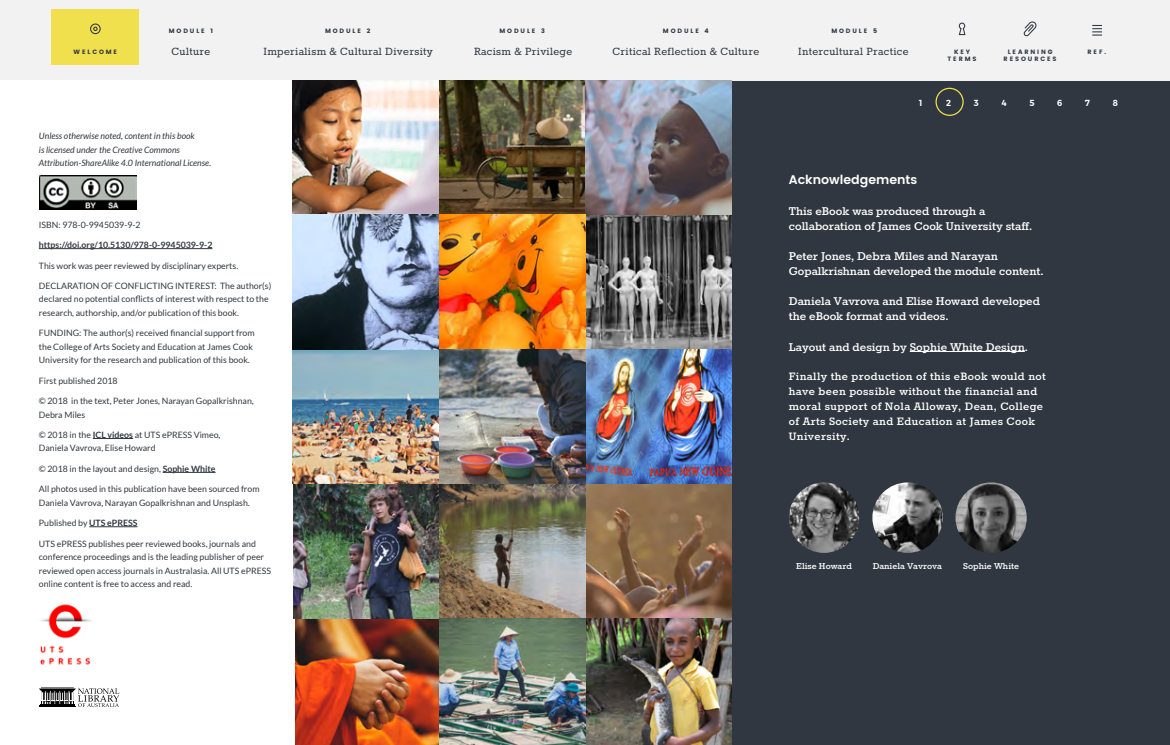
<style>
.page{position:relative;width:1170px;height:745px;background:#fff}
.page>*{position:absolute;margin:0;border:0;box-sizing:border-box;transform-origin:0 0}
.Main_Body_Copy{font:700 13.12px/15px "Rokkitt";color:#fff}
.JCU_Quote{font:700 12.5px/15px "Rokkitt";letter-spacing:.03em;color:#fff}
.t1{font:12.5px "Rokkitt";letter-spacing:.03em;color:#303740}
.Pull_Out_Poppins{font:600 12.5px "Poppins";color:#fff}
.Main_Body_Copy-2{font:700 10px "Rokkitt";color:#fff}
.Body_copy{font:8.75px/13.4px "Lato";color:#303740}
.Body_copy-2{font:italic 8.75px/13.4px "Lato";color:#303740}
.Body_copy-3{font:700 8.75px "Lato";color:#303740}
.t2{font:600 8.75px "Montserrat";color:#fff;scale:.95 1}
.t3{font:6.25px/7.5px "Poppins";letter-spacing:.3em;color:#303740;text-align:center}
.s1{font-weight:700}
</style>
<div class="page">
<div style="left:0;top:80px;width:1169px;height:664px;background:#303740"></div>
<div style="left:0;top:0;width:1169px;height:80px;background:#f2f2f2"></div>
<div style="left:935px;top:88px;width:28px;height:28px;border:1px solid #f0e04d;border-radius:50%"></div>
<svg style="left:958px;top:22px;width:8px;height:14px"></svg>
<svg style="left:1023px;top:21px;width:13px;height:16px"></svg>
<div style="left:52px;top:10px;width:87px;height:55px;background:#f0e04d"></div>
<div style="left:90px;top:24px;width:11px;height:10px;border:1px solid #303740;border-radius:50%"></div>
<svg style="left:93px;top:27px;width:5px;height:4px"></svg>
<svg style="left:1092px;top:25px;width:9px;height:11px"></svg>
<img style="left:294px;top:618px;width:145px;height:126px">
<hr style="left:909px;top:351px;width:115px;height:1px;background:#fff">
<img style="left:872px;top:482px;width:70px;height:70px;border-radius:35px">
<img style="left:788px;top:482px;width:71px;height:70px;border-radius:35px">
<img style="left:955px;top:482px;width:71px;height:70px">
<div style="left:0;top:80px;width:294px;height:664px;background:#fff"></div>
<hr style="left:39px;top:248px;width:173px;height:1px;background:#303740">
<hr style="left:93px;top:438px;width:40px;height:1px;background:#303740">
<hr style="left:163px;top:471px;width:52px;height:1px;background:#303740">
<hr style="left:89px;top:526px;width:48px;height:1px;background:#303740">
<img style="left:39px;top:176px;width:97px;height:33px">
<hr style="left:39px;top:706px;width:37px;height:1px;background:#000">
<svg style="left:39px;top:687px;width:80px;height:19px"></svg>
<img style="left:40px;top:604px;width:52px;height:61px">
<img style="left:293px;top:80px;width:146px;height:134px">
<img style="left:439px;top:80px;width:146px;height:134px">
<img style="left:293px;top:483px;width:146px;height:135px">
<img style="left:585px;top:80px;width:146px;height:269px">
<img style="left:585px;top:483px;width:146px;height:135px">
<img style="left:439px;top:483px;width:146px;height:135px">
<img style="left:585px;top:349px;width:146px;height:134px">
<img style="left:585px;top:618px;width:146px;height:126px">
<img style="left:293px;top:349px;width:146px;height:134px">
<img style="left:439px;top:618px;width:146px;height:126px">
<img style="left:439px;top:214px;width:146px;height:269px">
<svg style="left:292px;top:214px;width:147px;height:135px;background:#7c8da5"></svg>
<p class="t3" style="left:74px;top:48px;width:45px">WELCOME</p>
<p class="t3" style="left:169px;top:27px;width:46px">MODULE 1</p>
<p class="t1" style="left:172px;top:45px;width:40px">Culture</p>
<p class="Body_copy-2" style="left:39px;top:130px;width:174px">Unless otherwise noted, content in this book<br>is licensed under the Creative Commons<br>Attribution-ShareAlike 4.0 International License.</p>
<p class="t3" style="left:499px;top:27px;width:47px">MODULE 3</p>
<p class="t1" style="left:474px;top:45px;width:100px">Racism &amp; Privilege</p>
<p class="t3" style="left:831px;top:27px;width:47px">MODULE 5</p>
<p class="t1" style="left:798px;top:45px;width:112px">Intercultural Practice</p>
<p class="t3" style="left:325px;top:27px;width:47px">MODULE 2</p>
<p class="t1" style="left:263px;top:45px;width:171px">Imperialism &amp; Cultural Diversity</p>
<p class="t3" style="left:947px;top:48px;width:31px">KEY<br>TERMS</p>
<p class="t3" style="left:1007px;top:48px;width:46px">LEARNING</p>
<p class="t3" style="left:1087px;top:48px;width:20px">REF.</p>
<p class="t3" style="left:663px;top:27px;width:47px">MODULE 4</p>
<p class="t1" style="left:612px;top:45px;width:148px">Critical Reflection &amp; Culture</p>
<p class="t3" style="left:1003px;top:55px;width:54px">RESOURCES</p>
<p class="t2" style="left:919px;top:96px;width:5px">1</p>
<p class="t2" style="left:946px;top:96px;width:7px">2</p>
<p class="t2" style="left:973px;top:96px;width:7px">3</p>
<p class="t2" style="left:1001px;top:96px;width:7px">4</p>
<p class="t2" style="left:1029px;top:96px;width:7px">5</p>
<p class="t2" style="left:1057px;top:96px;width:7px">6</p>
<p class="t2" style="left:1085px;top:96px;width:7px">7</p>
<p class="t2" style="left:1112px;top:96px;width:7px">8</p>
<p class="Body_copy" style="left:39px;top:217px;width:103px">ISBN: 978-0-9945039-9-2</p>
<p class="Body_copy-3" style="left:39px;top:240px;width:175px">https://doi.org/10.5130/978-0-9945039-9-2</p>
<p class="Body_copy" style="left:39px;top:258px;width:201px">This work was peer reviewed by disciplinary experts.</p>
<p class="Body_copy" style="left:39px;top:279px;width:234px">DECLARATION OF CONFLICTING INTEREST: The author(s) declared no potential conflicts of interest with respect to the research, authorship, and/or publication of this book.</p>
<p class="Body_copy" style="left:39px;top:326px;width:217px">FUNDING: The author(s) received financial support from the College of Arts Society and Education at James Cook<br>University for the research and publication of this book.</p>
<p class="Body_copy" style="left:39px;top:373px;width:80px">First published 2018</p>
<p class="Body_copy" style="left:39px;top:394px;width:216px">© 2018 in the text, Peter Jones, Narayan Gopalkrishnan,<br>Debra Miles</p>
<p class="Body_copy" style="left:39px;top:428px;width:183px">© 2018 in the <span class="s1">ICL videos</span> at UTS ePRESS Vimeo,<br>Daniela Vavrova, Elise Howard</p>
<p class="Body_copy" style="left:39px;top:461px;width:178px">© 2018 in the layout and design, <span class="s1">Sophie White</span></p>
<p class="Body_copy" style="left:39px;top:482px;width:222px">All photos used in this publication have been sourced from<br>Daniela Vavrova, Narayan Gopalkrishnan and Unsplash.</p>
<p class="Body_copy" style="left:39px;top:516px;width:100px">Published by <span class="s1">UTS ePRESS</span></p>
<p class="Body_copy" style="left:39px;top:536px;width:234px">UTS ePRESS publishes peer reviewed books, journals and conference proceedings and is the leading publisher of peer reviewed open access journals in Australasia. All UTS ePRESS online content is free to access and read.</p>
<p class="Pull_Out_Poppins" style="left:788px;top:170px;width:130px">Acknowledgements</p>
<p class="Main_Body_Copy" style="left:788px;top:204px;width:245px">This eBook was produced through a collaboration of James Cook University staff.</p>
<p class="Main_Body_Copy" style="left:788px;top:249px;width:256px">Peter Jones, Debra Miles and Narayan<br>Gopalkrishnan developed the module content.</p>
<p class="Main_Body_Copy" style="left:788px;top:294px;width:253px">Daniela Vavrova and Elise Howard developed the eBook format and videos.</p>
<p class="Main_Body_Copy" style="left:788px;top:339px;width:241px">Layout and design by Sophie White Design.</p>
<p class="JCU_Quote" style="left:788px;top:369px;width:258px">Finally the production of this eBook would not have been possible without the financial and moral support of Nola Alloway, Dean, College of Arts Society and Education at James Cook University.</p>
<p class="Main_Body_Copy-2" style="left:796px;top:560px;width:57px">Elise Howard</p>
<p class="Main_Body_Copy-2" style="left:872px;top:560px;width:71px">Daniela Vavrova</p>
<p class="Main_Body_Copy-2" style="left:963px;top:560px;width:57px">Sophie White</p>
</div>
